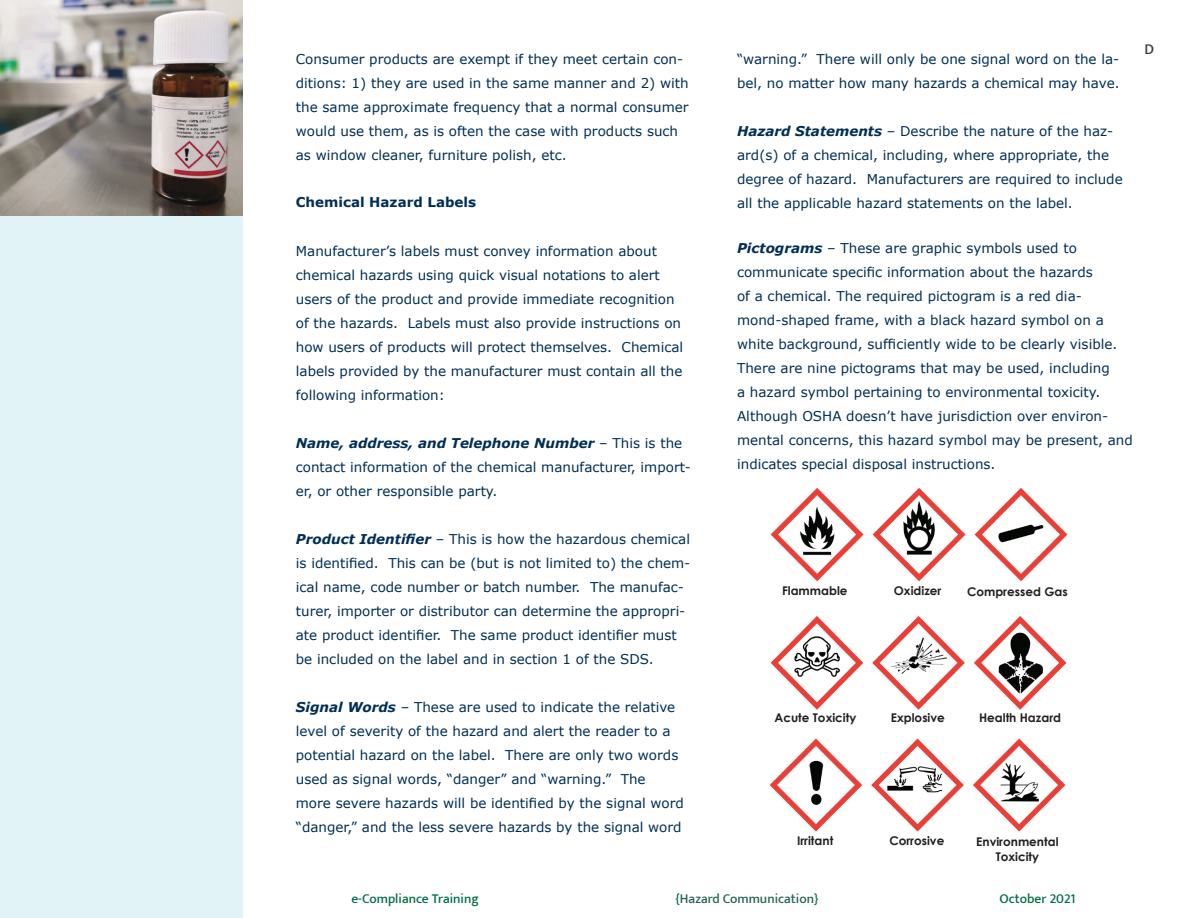
<style>
.page{position:relative;width:1188px;height:918px;background:#fff}
.page>*{position:absolute;margin:0;border:0;box-sizing:border-box;transform-origin:0 0}
.t1{font:500 15px "Mukta Vaani";color:#3e3e3f}
.t2{font:13.5px/24px "Verdana";color:#002e54}
.t3{font:500 13.5px "Mukta Vaani";color:#016d43}
.t4{font:500 13.5px "Mukta Vaani";color:#27654f}
.t5{font:700 13.5px "Verdana";color:#002e54}
.t6{font:700 12px/14.4px "Century Gothic";color:#231f20;text-align:center}
.s1{font-weight:700;font-style:italic}
.s2{color:#016d43}
</style>
<div class="page">
<div style="left:0;top:216px;width:243px;height:702px;background:#e2f3f8"></div>
<img style="left:0;top:0;width:243px;height:216px">
<img style="left:770px;top:488px;width:297px;height:94px">
<img style="left:770px;top:617px;width:296px;height:93px">
<img style="left:769px;top:738px;width:296px;height:94px">
<p class="t2" style="left:296px;top:48px;width:394px">Consumer products are exempt if they meet certain con&shy;ditions: 1) they are used in the same manner and 2) with the same approximate frequency that a normal consumer would use them, as is often the case with products such as window cleaner, furniture polish, etc.</p>
<p class="t5" style="left:296px;top:193px;width:182px">Chemical Hazard Labels</p>
<p class="t2" style="left:296px;top:240px;width:389px">Manufacturer’s labels must convey information about chemical hazards using quick visual notations to alert users of the product and provide immediate recognition of the hazards. Labels must also provide instructions on how users of products will protect themselves. Chemical labels provided by the manufacturer must contain all the following information:</p>
<p class="t2" style="left:296px;top:432px;width:397px"><span class="s1">Name, address, and Telephone Number</span> – This is the contact information of the chemical manufacturer, import&shy;er, or other responsible party.</p>
<p class="t2" style="left:296px;top:528px;width:396px"><span class="s1">Product Identifier</span> – This is how the hazardous chemical is identified. This can be (but is not limited to) the chem&shy;ical name, code number or batch number. The manufac&shy;turer, importer or distributor can determine the appropri&shy;ate product identifier. The same product identifier must be included on the label and in section 1 of the SDS.</p>
<p class="t2" style="left:296px;top:696px;width:390px"><span class="s1">Signal Words</span> – These are used to indicate the relative level of severity of the hazard and alert the reader to a potential hazard on the label. There are only two words used as signal words, “danger” and “warning.” The more severe hazards will be identified by the signal word “danger,” and the less severe hazards by the signal word</p>
<p class="t2" style="left:737px;top:48px;width:384px">“warning.” There will only be one signal word on the la&shy;bel, no matter how many hazards a chemical may have.</p>
<p class="t2" style="left:737px;top:120px;width:387px"><span class="s1">Hazard Statements</span> – Describe the nature of the haz&shy;ard(s) of a chemical, including, where appropriate, the degree of hazard. Manufacturers are required to include all the applicable hazard statements on the label.</p>
<p class="t2" style="left:737px;top:237px;width:397px"><span class="s1">Pictograms</span> – These are graphic symbols used to communicate specific information about the hazards<br>of a chemical. The required pictogram is a red dia&shy;mond-shaped frame, with a black hazard symbol on a white background, sufficiently wide to be clearly visible.<br>There are nine pictograms that may be used, including<br>a hazard symbol pertaining to environmental toxicity.<br>Although OSHA doesn’t have jurisdiction over environ&shy;mental concerns, this hazard symbol may be present, and indicates special disposal instructions.</p>
<p class="t6" style="left:782px;top:583px;width:67px">Flammable</p>
<p class="t6" style="left:894px;top:583px;width:49px">Oxidizer</p>
<p class="t6" style="left:967px;top:584px;width:102px">Compressed Gas</p>
<p class="t6" style="left:775px;top:710px;width:83px">Acute Toxicity</p>
<p class="t6" style="left:891px;top:710px;width:55px">Explosive</p>
<p class="t6" style="left:979px;top:711px;width:84px">Health Hazard</p>
<p class="t6" style="left:797px;top:834px;width:38px">Irritant</p>
<p class="t6" style="left:889px;top:834px;width:56px">Corrosive</p>
<p class="t6" style="left:976px;top:834px;width:84px">Environmental<br>Toxicity</p>
<p class="t3" style="left:351px;top:890px;width:129px">e-Compliance Training</p>
<p class="t4" style="left:675px;top:890px;width:145px"><span class="s2">{</span>Hazard Communication<span class="s2">}</span></p>
<p class="t3" style="left:999px;top:890px;width:78px">October 2021</p>
<p class="t1" style="left:1144px;top:40px;width:11px">D</p>
</div>
